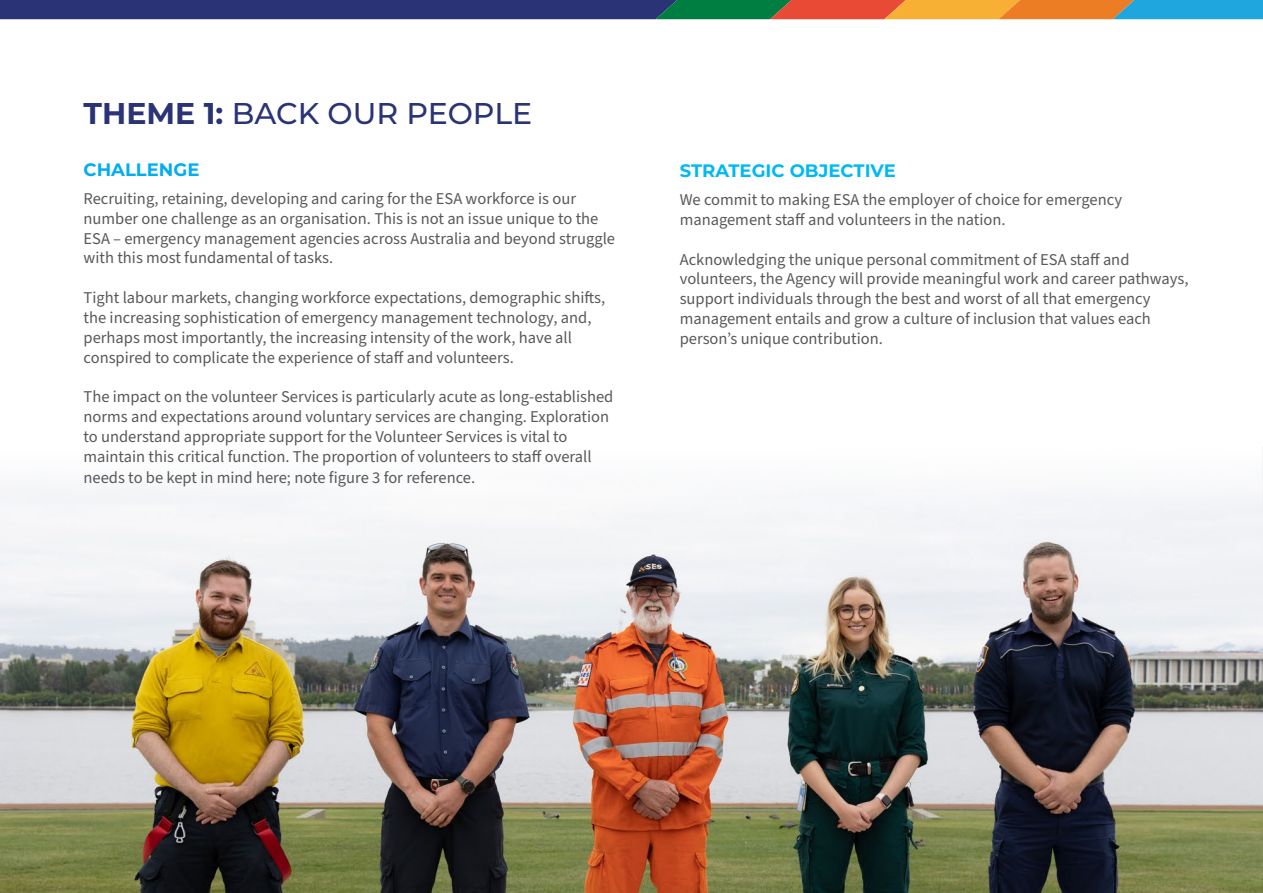
<style>
.page{position:relative;width:1263px;height:893px;background:#fff}
.page>*{position:absolute;margin:0;border:0;box-sizing:border-box;transform-origin:0 0}
.Section_Heading{font:500 30px "Montserrat";color:#293375}
.t1{font:700 18px "Montserrat";color:#00b9f1}
.t2{font:700 18px "Montserrat";color:#00aeef}
.t3{font:16.5px/19.8px "Source Sans Pro";color:#58595b}
.s1{font-weight:700}
</style>
<div class="page">
<svg style="left:0;top:0;width:1263px;height:19px;background:#595a68"></svg>
<img style="left:0;top:447px;width:1263px;height:446px">
<div style="left:1px;top:446px;width:1261px;height:73px;background:#fff"></div>
<p class="Section_Heading" style="left:84px;top:92px;width:450px"><span class="s1">THEME 1:</span> BACK OUR PEOPLE</p>
<p class="t2" style="left:84px;top:156px;width:117px">CHALLENGE</p>
<p class="t3" style="left:84px;top:189px;width:533px">Recruiting, retaining, developing and caring for the ESA workforce is our number one challenge as an organisation. This is not an issue unique to the ESA – emergency management agencies across Australia and beyond struggle with this most fundamental of tasks.</p>
<p class="t3" style="left:84px;top:288px;width:523px">Tight labour markets, changing workforce expectations, demographic shifts, the increasing sophistication of emergency management technology, and, perhaps most importantly, the increasing intensity of the work, have all conspired to complicate the experience of staff and volunteers.</p>
<p class="t3" style="left:84px;top:387px;width:531px">The impact on the volunteer Services is particularly acute as long-established norms and expectations around voluntary services are changing. Exploration to understand appropriate support for the Volunteer Services is vital to maintain this critical function. The proportion of volunteers to staff overall</p>
<p class="t3" style="left:84px;top:468px;width:393px">needs to be kept in mind here; note figure 3 for reference.</p>
<p class="t1" style="left:680px;top:157px;width:218px">STRATEGIC OBJECTIVE</p>
<p class="t3" style="left:680px;top:190px;width:444px">We commit to making ESA the employer of choice for emergency management staff and volunteers in the nation.</p>
<p class="t3" style="left:680px;top:250px;width:510px">Acknowledging the unique personal commitment of ESA staff and volunteers, the Agency will provide meaningful work and career pathways, support individuals through the best and worst of all that emergency management entails and grow a culture of inclusion that values each person’s unique contribution.</p>
</div>
